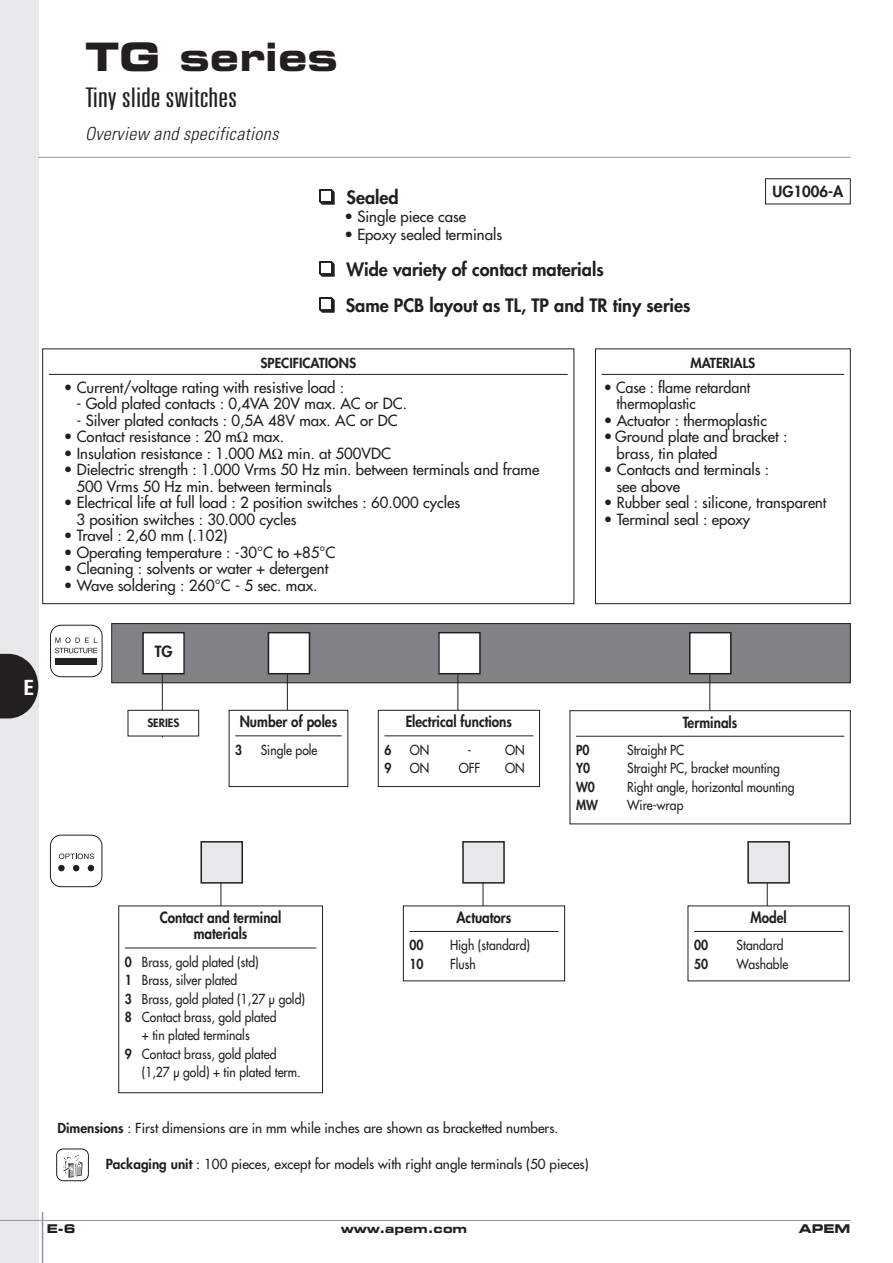
<style>
.page{position:relative;width:893px;height:1263px;background:#fff}
.page>*{position:absolute;margin:0;border:0;box-sizing:border-box;transform-origin:0 0}
.t1{font:700 expanded 39px "Square 721 BT";color:#231f20}
.t2{font:300 ultra-condensed 27px "Univers";color:#231f20;scale:1.3 1}
.t3{font:700 condensed 21px "Univers";color:#fff}
.t4{font:800 18px "Futura";color:#231f20}
.t5{font:italic 300 condensed 18px "Univers";color:#231f20}
.t6{font:15px/16.5px "Futura";color:#231f20}
.t7{font:800 15px/16.5px "Futura";color:#231f20;text-align:center;scale:.9 1}
.t8{font:15px/16.5px "Futura";color:#231f20;scale:.95 1}
.t9{font:800 15px "Futura";color:#231f20}
.t10{font:13.5px "Futura";color:#231f20;scale:.9 1}
.t11{font:13.5px "Futura";color:#231f20}
.t12{font:800 13.5px "Futura";color:#231f20}
.t13{font:800 13.5px "Futura";color:#231f20;scale:.9 1}
.t14{font:700 expanded 12px "Square 721 BT";color:#231f20}
.t15{font:800 11.25px "Futura";color:#231f20}
.s1{font-weight:800}
</style>
<div class="page">
<div style="left:0;top:0;width:38px;height:1263px;background:#e7e8e9"></div>
<hr style="left:0;top:1220px;width:850px;height:1px;background:#939598">
<hr style="left:42px;top:1212px;width:1px;height:51px;background:#939598">
<hr style="left:38px;top:157px;width:812px;height:1px;background:#939598">
<svg style="left:0;top:654px;width:38px;height:64px;background:#413e3f"></svg>
<div style="left:112px;top:624px;width:738px;height:59px;background:#808285"></div>
<div style="left:112px;top:623px;width:738px;height:60px;border:1px solid #231f20"></div>
<hr style="left:710px;top:666px;width:1px;height:120px;background:#231f20">
<hr style="left:458px;top:666px;width:1px;height:100px;background:#231f20">
<hr style="left:287px;top:670px;width:1px;height:90px;background:#231f20">
<hr style="left:162px;top:673px;width:1px;height:64px;background:#231f20">
<div style="left:143px;top:633px;width:41px;height:41px;background:#fff"></div>
<div style="left:142px;top:632px;width:43px;height:42px;border:2px solid #231f20"></div>
<div style="left:268px;top:633px;width:41px;height:41px;background:#fff"></div>
<div style="left:268px;top:632px;width:42px;height:42px;border:2px solid #231f20"></div>
<div style="left:439px;top:633px;width:41px;height:41px;background:#fff"></div>
<div style="left:438px;top:632px;width:43px;height:42px;border:2px solid #231f20"></div>
<div style="left:690px;top:633px;width:41px;height:41px;background:#fff"></div>
<div style="left:689px;top:632px;width:42px;height:42px;border:2px solid #231f20"></div>
<div style="left:128px;top:710px;width:71px;height:26px;background:#fff"></div>
<div style="left:128px;top:710px;width:71px;height:26px;border:1px solid #231f20"></div>
<svg style="left:229px;top:710px;width:119px;height:77px"></svg>
<svg style="left:378px;top:710px;width:162px;height:77px"></svg>
<svg style="left:570px;top:710px;width:281px;height:114px"></svg>
<svg style="left:55px;top:637px;width:42px;height:16px"></svg>
<div style="left:55px;top:658px;width:42px;height:7px;background:#231f20"></div>
<div style="left:50px;top:625px;width:52px;height:52px;border:1px solid #231f20;border-radius:11px"></div>
<hr style="left:767px;top:877px;width:1px;height:60px;background:#231f20">
<hr style="left:221px;top:867px;width:1px;height:93px;background:#231f20">
<hr style="left:483px;top:871px;width:1px;height:83px;background:#231f20">
<div style="left:201px;top:842px;width:41px;height:41px;background:#e7e8e9"></div>
<div style="left:200px;top:841px;width:43px;height:42px;border:2px solid #231f20"></div>
<div style="left:463px;top:842px;width:41px;height:41px;background:#e7e8e9"></div>
<div style="left:462px;top:841px;width:43px;height:42px;border:2px solid #231f20"></div>
<div style="left:748px;top:842px;width:41px;height:41px;background:#e7e8e9"></div>
<div style="left:747px;top:841px;width:43px;height:42px;border:2px solid #231f20"></div>
<div style="left:119px;top:906px;width:204px;height:187px;background:#fff"></div>
<div style="left:119px;top:906px;width:204px;height:187px;border:1px solid #231f20"></div>
<hr style="left:125px;top:948px;width:191px;height:1px;background:#231f20">
<svg style="left:403px;top:906px;width:162px;height:75px"></svg>
<svg style="left:688px;top:906px;width:161px;height:75px"></svg>
<svg style="left:59px;top:853px;width:35px;height:6px"></svg>
<svg style="left:73px;top:865px;width:6px;height:6px"></svg>
<div style="left:58px;top:865px;width:7px;height:6px;background:#231f20;border-radius:50%"></div>
<svg style="left:88px;top:865px;width:6px;height:6px"></svg>
<div style="left:50px;top:835px;width:52px;height:52px;border:1px solid #231f20;border-radius:11px"></div>
<svg style="left:63px;top:1152px;width:20px;height:26px"></svg>
<div style="left:57px;top:1149px;width:32px;height:32px;border:1px solid #231f20;border-radius:7px"></div>
<svg style="left:42px;top:349px;width:532px;height:255px"></svg>
<svg style="left:595px;top:349px;width:256px;height:255px"></svg>
<svg style="left:237px;top:432px;width:11px;height:10px"></svg>
<svg style="left:272px;top:449px;width:11px;height:10px"></svg>
<h3 class="t3" style="left:24px;top:679px;width:12px">E</h3>
<h1 class="t1" style="left:85px;top:43px;width:254px">TG series</h1>
<h2 class="t2" style="left:85px;top:87px;width:119px">Tiny slide switches</h2>
<p class="t5" style="left:85px;top:127px;width:198px">Overview and specifications</p>
<p class="t4" style="left:319px;top:189px;width:81px">❑ Sealed</p>
<p class="t6" style="left:344px;top:209px;width:123px">• Single piece case</p>
<p class="t6" style="left:344px;top:227px;width:159px">• Epoxy sealed terminals</p>
<p class="t4" style="left:319px;top:261px;width:286px">❑ Wide variety of contact materials</p>
<p class="t4" style="left:319px;top:297px;width:373px">❑ Same PCB layout as TL, TP and TR tiny series</p>
<p class="t9" style="left:773px;top:185px;width:72px">UG1006-A</p>
<p class="t12" style="left:260px;top:356px;width:97px">SPECIFICATIONS</p>
<p class="t6" style="left:64px;top:380px;width:282px">• Current/voltage rating with resistive load :</p>
<p class="t6" style="left:76px;top:397px;width:332px">- Gold plated contacts : 0,4VA 20V max. AC or DC.</p>
<p class="t6" style="left:76px;top:413px;width:323px">- Silver plated contacts : 0,5A 48V max. AC or DC</p>
<p class="t6" style="left:64px;top:430px;width:222px">• Contact resistance : 20 m max.</p>
<p class="t6" style="left:64px;top:446px;width:329px">• Insulation resistance : 1.000 M min. at 500VDC</p>
<p class="t6" style="left:76px;top:463px;width:464px;text-indent:-13px">• Dielectric strength : 1.000 Vrms 50 Hz min. between terminals and frame<br>500 Vrms 50 Hz min. between terminals</p>
<p class="t6" style="left:76px;top:496px;width:385px;text-indent:-13px">• Electrical life at full load : 2 position switches : 60.000 cycles<br>3 position switches : 30.000 cycles</p>
<p class="t6" style="left:64px;top:529px;width:165px">• Travel : 2,60 mm (.102)</p>
<p class="t6" style="left:64px;top:545px;width:273px">• Operating temperature : -30°C to +85°C</p>
<p class="t6" style="left:64px;top:562px;width:266px">• Cleaning : solvents or water + detergent</p>
<p class="t6" style="left:64px;top:578px;width:255px">• Wave soldering : 260°C - 5 sec. max.</p>
<p class="t12" style="left:691px;top:356px;width:66px">MATERIALS</p>
<p class="t8" style="left:616px;top:380px;width:142px;text-indent:-13px">• Case : flame retardant thermoplastic</p>
<p class="t6" style="left:604px;top:413px;width:165px">• Actuator : thermoplastic</p>
<p class="t6" style="left:616px;top:430px;width:172px;text-indent:-13px">• Ground plate and bracket : brass, tin plated</p>
<p class="t6" style="left:616px;top:463px;width:154px;text-indent:-13px">• Contacts and terminals : see above</p>
<p class="t6" style="left:604px;top:496px;width:224px">• Rubber seal : silicone, transparent</p>
<p class="t6" style="left:604px;top:512px;width:148px">• Terminal seal : epoxy</p>
<p class="t9" style="left:155px;top:644px;width:19px">TG</p>
<p class="t15" style="left:147px;top:717px;width:33px">SERIES</p>
<p class="t7" style="left:240px;top:714px;width:110px">Number of poles</p>
<p class="t13" style="left:235px;top:743px;width:9px">3</p>
<p class="t10" style="left:261px;top:743px;width:65px">Single pole</p>
<p class="t7" style="left:406px;top:714px;width:120px">Electrical functions</p>
<p class="t13" style="left:384px;top:743px;width:9px">6</p>
<p class="t10" style="left:410px;top:743px;width:23px">ON</p>
<p class="t10" style="left:467px;top:743px;width:6px">-</p>
<p class="t10" style="left:505px;top:743px;width:23px">ON</p>
<p class="t13" style="left:384px;top:762px;width:9px">9</p>
<p class="t10" style="left:410px;top:761px;width:23px">ON</p>
<p class="t10" style="left:459px;top:761px;width:25px">OFF</p>
<p class="t10" style="left:505px;top:761px;width:23px">ON</p>
<p class="t7" style="left:683px;top:715px;width:62px">Terminals</p>
<p class="t13" style="left:576px;top:744px;width:16px">P0</p>
<p class="t10" style="left:627px;top:743px;width:65px">Straight PC</p>
<p class="t13" style="left:576px;top:762px;width:17px">Y0</p>
<p class="t10" style="left:627px;top:762px;width:171px">Straight PC, bracket mounting</p>
<p class="t13" style="left:576px;top:780px;width:22px">W0</p>
<p class="t10" style="left:627px;top:780px;width:187px">Right angle, horizontal mounting</p>
<p class="t13" style="left:576px;top:799px;width:26px">MW</p>
<p class="t10" style="left:627px;top:798px;width:64px">Wire-wrap</p>
<p class="t7" style="left:160px;top:910px;width:137px">Contact and terminal materials</p>
<p class="t10" style="left:125px;top:955px;width:150px"><span class="s1">0</span> Brass, gold plated (std)</p>
<p class="t10" style="left:125px;top:973px;width:126px"><span class="s1">1</span> Brass, silver plated</p>
<p class="t10" style="left:125px;top:992px;width:202px"><span class="s1">3</span> Brass, gold plated (1,27 μ gold)</p>
<p class="t10" style="left:125px;top:1010px;width:170px"><span class="s1">8</span> Contact brass, gold plated</p>
<p class="t10" style="left:142px;top:1029px;width:121px">+ tin plated terminals</p>
<p class="t10" style="left:125px;top:1047px;width:170px"><span class="s1">9</span> Contact brass, gold plated</p>
<p class="t10" style="left:142px;top:1065px;width:178px">(1,27 μ gold) + tin plated term.</p>
<p class="t7" style="left:456px;top:910px;width:63px">Actuators</p>
<p class="t13" style="left:409px;top:939px;width:17px">00</p>
<p class="t10" style="left:450px;top:938px;width:91px">High (standard)</p>
<p class="t13" style="left:409px;top:957px;width:17px">10</p>
<p class="t10" style="left:450px;top:957px;width:30px">Flush</p>
<p class="t11" style="left:57px;top:1121px;width:502px"><span class="s1">Dimensions</span> : First dimensions are in mm while inches are shown as bracketted numbers.</p>
<p class="t11" style="left:106px;top:1157px;width:484px"><span class="s1">Packaging unit</span> : 100 pieces, except for models with right angle terminals (50 pieces)</p>
<p class="t7" style="left:750px;top:910px;width:42px">Model</p>
<p class="t13" style="left:694px;top:939px;width:17px">00</p>
<p class="t10" style="left:737px;top:938px;width:54px">Standard</p>
<p class="t13" style="left:694px;top:957px;width:17px">50</p>
<p class="t10" style="left:737px;top:957px;width:59px">Washable</p>
<p class="t14" style="left:47px;top:1225px;width:30px">E-6</p>
<p class="t14" style="left:341px;top:1225px;width:128px">www.apem.com</p>
<p class="t14" style="left:799px;top:1225px;width:53px">APEM</p>
</div>
